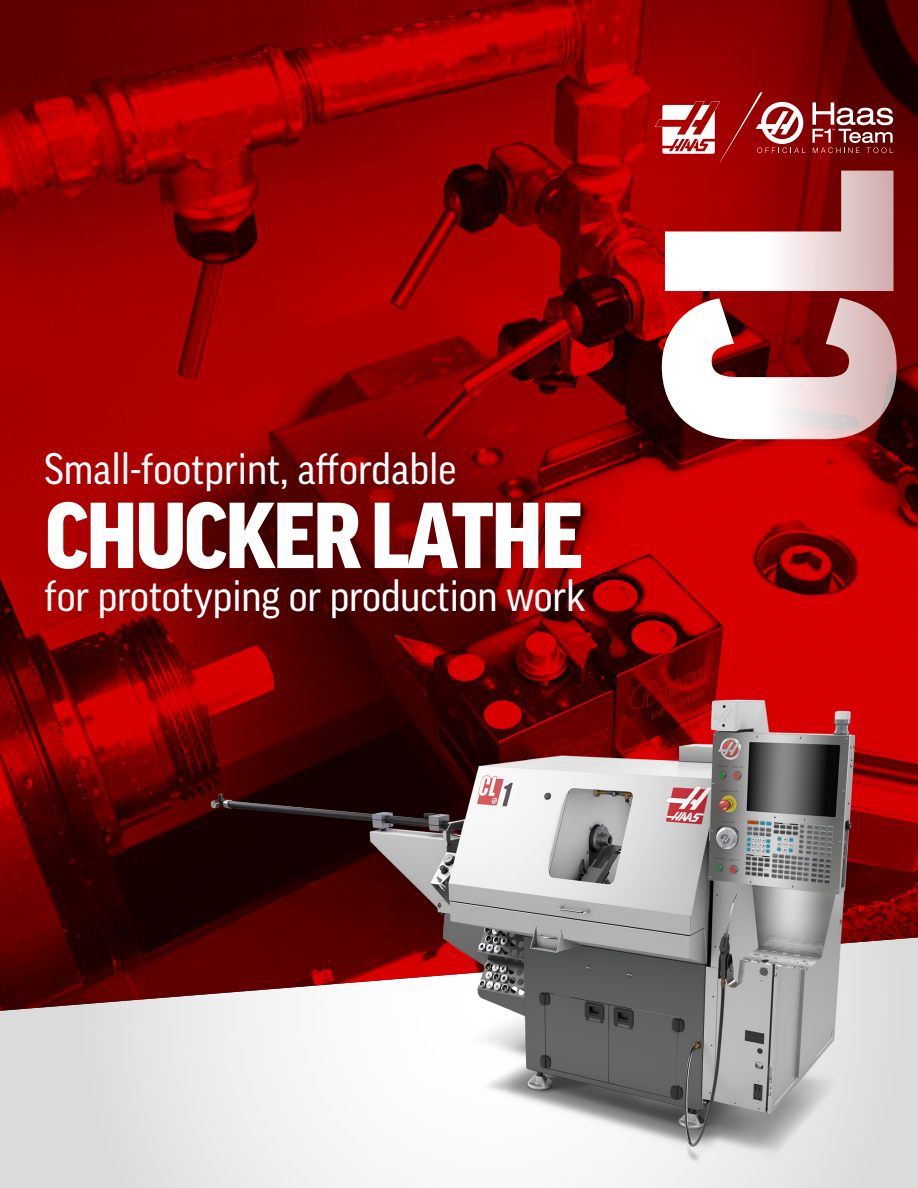
<style>
.page{position:relative;width:918px;height:1188px;background:#fff}
.page>*{position:absolute;margin:0;border:0;box-sizing:border-box;transform-origin:0 0}
.t1{font:315.15px "Good Pro Narr Ultra";color:#fff}
.t2{font:900 90.15px "Good Pro Narr";letter-spacing:-.03em;color:#fff}
.t3{font:42.45px "Good Pro Narr News";letter-spacing:-.005em;color:#fff}
</style>
<div class="page">
<div style="left:0;top:935px;width:918px;height:253px;background:#dbdbdc"></div>
<img style="left:0;top:0;width:918px;height:1011px">
<img style="left:182px;top:676px;width:705px;height:511px">
<svg style="left:812px;top:102px;width:81px;height:51px"></svg>
<svg style="left:655px;top:92px;width:150px;height:71px"></svg>
<p class="t3" style="left:45px;top:445px;width:413px">Small-footprint, affordable</p>
<p class="t2" style="left:45px;top:485px;width:540px">CHUCKER LATHE</p>
<p class="t3" style="left:45px;top:572px;width:542px">for prototyping or production work</p>
<h1 class="t1" style="left:605px;top:447px;width:283px;rotate:-90deg">CL</h1>
</div>
